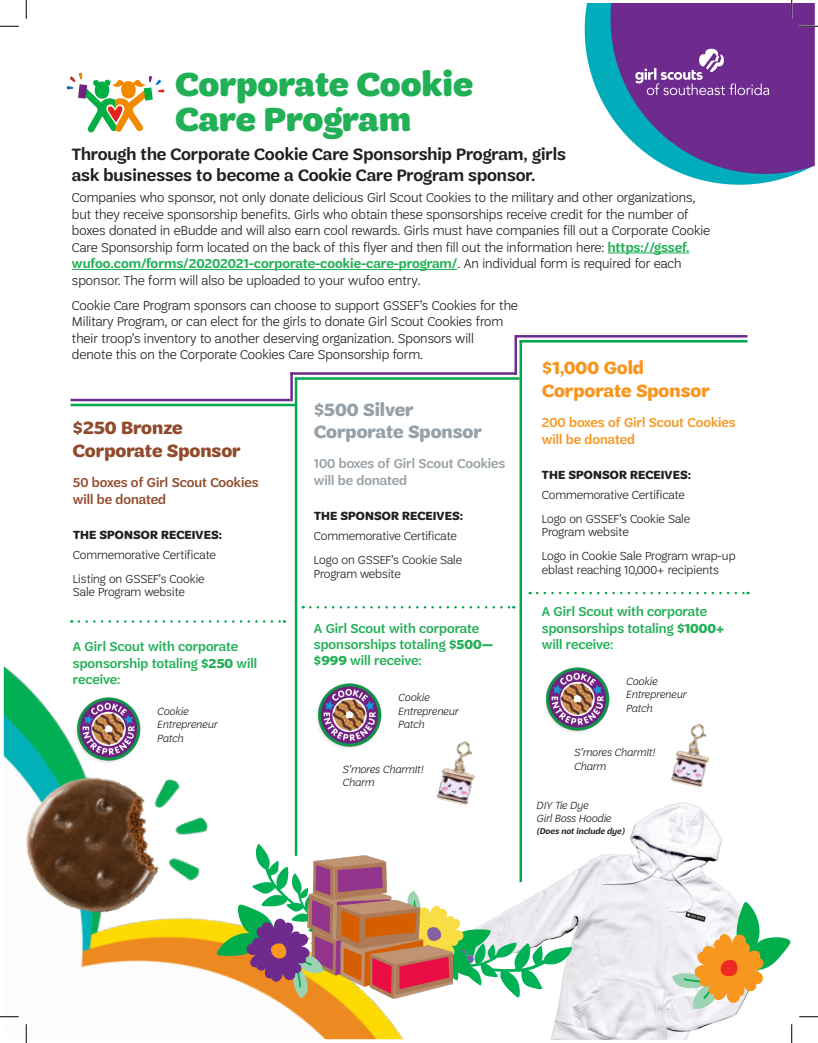
<style>
.page{position:relative;width:818px;height:1043px;background:#fff}
.page>*{position:absolute;margin:0;border:0;box-sizing:border-box;transform-origin:0 0}
.t1{font:900 35px/35px "Trefoil Sans";color:#21b056}
.t2{font:700 18.75px/22.5px "Trefoil Sans";letter-spacing:-.005em;color:#914a2c}
.t3{font:700 18.75px/22.5px "Trefoil Sans";color:#96a0a6}
.t4{font:700 18.75px/22.5px "Trefoil Sans";color:#f79620}
.t5{font:600 17.5px/21px "Trefoil Sans";color:#231f20}
.t6{font:300 13.75px/16.5px "Trefoil Sans";color:#231f20}
.t7{font:500 13.75px/16.2px "Trefoil Sans";color:#21b056}
.t8{font:500 13.75px/16.5px "Trefoil Sans";color:#96a0a6}
.t9{font:500 13.75px/16.5px "Trefoil Sans";color:#f79620}
.t10{font:500 13.75px/16.5px "Trefoil Sans";color:#914a2c}
.t11{font:300 12.5px/13.8px "Trefoil Sans";color:#231f20}
.t12{font:700 12.5px "Trefoil Sans";letter-spacing:.01em;color:#231f20}
.t13{font:italic 300 11.25px/13.5px "Trefoil Sans";color:#231f20}
.t14{font:italic 600 8.75px "Trefoil Sans";color:#231f20}
.s1{font-weight:600;color:#21b056}
.s2{font-weight:700}
</style>
<div class="page">
<img style="left:4px;top:636px;width:400px;height:403px">
<img style="left:584px;top:4px;width:230px;height:181px">
<svg style="left:635px;top:49px;width:134px;height:46px;background:#834a9f"></svg>
<hr style="left:519px;top:340px;width:3px;height:542px;background:#00a94e">
<hr style="left:514px;top:335px;width:3px;height:40px;background:#6d2b8d">
<hr style="left:290px;top:372px;width:3px;height:29px;background:#6d2b8d">
<hr style="left:295px;top:378px;width:2px;height:477px;background:#00a94e">
<hr style="left:295px;top:377px;width:224px;height:3px;background:#00a94e">
<hr style="left:519px;top:340px;width:228px;height:2px;background:#00a94e">
<hr style="left:515px;top:335px;width:232px;height:2px;background:#6d2b8d">
<hr style="left:290px;top:372px;width:227px;height:3px;background:#6d2b8d">
<hr style="left:71px;top:404px;width:225px;height:2px;background:#00a94e">
<hr style="left:71px;top:399px;width:219px;height:2px;background:#6d2b8d">
<img style="left:517px;top:790px;width:221px;height:249px">
<hr style="left:607px;top:252px;width:82px;height:1px;background:#21b056">
<hr style="left:72px;top:269px;width:385px;height:1px;background:#21b056">
<img style="left:73px;top:693px;width:70px;height:70px">
<img style="left:314px;top:679px;width:69px;height:70px">
<img style="left:545px;top:667px;width:65px;height:66px">
<img style="left:436px;top:741px;width:39px;height:65px">
<img style="left:664px;top:723px;width:59px;height:71px">
<svg style="left:67px;top:73px;width:97px;height:59px"></svg>
<svg style="left:672px;top:901px;width:119px;height:110px"></svg>
<svg style="left:452px;top:890px;width:120px;height:107px"></svg>
<img style="left:369px;top:855px;width:83px;height:143px">
<svg style="left:217px;top:843px;width:152px;height:155px"></svg>
<svg style="left:79px;top:620px;width:206px;height:2px"></svg>
<svg style="left:310px;top:606px;width:204px;height:2px"></svg>
<svg style="left:537px;top:592px;width:211px;height:2px"></svg>
<svg style="left:0;top:25px;width:19px;height:2px"></svg>
<svg style="left:799px;top:25px;width:19px;height:2px"></svg>
<svg style="left:0;top:1015px;width:19px;height:2px"></svg>
<svg style="left:799px;top:1016px;width:19px;height:1px"></svg>
<svg style="left:25px;top:0;width:2px;height:19px"></svg>
<svg style="left:25px;top:1024px;width:2px;height:18px"></svg>
<svg style="left:790px;top:0;width:2px;height:19px"></svg>
<svg style="left:791px;top:1024px;width:1px;height:18px"></svg>
<p class="t1" style="left:175px;top:67px;width:299px">Corporate Cookie<br>Care Program</p>
<p class="t5" style="left:72px;top:143px;width:496px">Through the Corporate Cookie Care Sponsorship Program, girls ask businesses to become a Cookie Care Program sponsor.</p>
<p class="t6" style="left:72px;top:189px;width:639px">Companies who sponsor, not only donate delicious Girl Scout Cookies to the military and other organizations, but they receive sponsorship benefits. Girls who obtain these sponsorships receive credit for the number of boxes donated in eBudde and will also earn cool rewards. Girls must have companies fill out a Corporate Cookie Care Sponsorship form located on the back of this flyer and then fill out the information here: <span class="s1">https://gssef. wufoo.com/forms/20202021-corporate-cookie-care-program/</span>. An individual form is required for each</p>
<p class="t6" style="left:72px;top:267px;width:447px;line-height:25px">sponsor. The form will also be uploaded to your wufoo entry.<br>Cookie Care Program sponsors can choose to support GSSEF’s Cookies for the</p>
<p class="t6" style="left:72px;top:313px;width:432px">Military Program, or can elect for the girls to donate Girl Scout Cookies from their troop’s inventory to another deserving organization. Sponsors will denote this on the Corporate Cookies Care Sponsorship form.</p>
<p class="t4" style="left:542px;top:357px;width:169px">$1,000 Gold<br>Corporate Sponsor</p>
<p class="t3" style="left:314px;top:398px;width:169px">$500 Silver<br>Corporate Sponsor</p>
<p class="t9" style="left:542px;top:414px;width:195px">200 boxes of Girl Scout Cookies will be donated</p>
<p class="t2" style="left:73px;top:417px;width:169px">$250 Bronze<br>Corporate Sponsor</p>
<p class="t8" style="left:314px;top:455px;width:193px">100 boxes of Girl Scout Cookies will be donated</p>
<p class="t12" style="left:542px;top:467px;width:150px">THE SPONSOR RECEIVES:</p>
<p class="t10" style="left:73px;top:474px;width:187px">50 boxes of Girl Scout Cookies will be donated</p>
<p class="t11" style="left:542px;top:488px;width:144px">Commemorative Certificate</p>
<p class="t12" style="left:73px;top:527px;width:150px">THE SPONSOR RECEIVES:</p>
<p class="t11" style="left:73px;top:548px;width:144px">Commemorative Certificate</p>
<p class="t11" style="left:73px;top:571px;width:133px">Listing on GSSEF’s Cookie<br>Sale Program website</p>
<p class="t7" style="left:73px;top:638px;width:186px">A Girl Scout with corporate sponsorship totaling <span class="s2">$250</span> will receive:</p>
<p class="t13" style="left:157px;top:704px;width:62px">Cookie<br>Entrepreneur<br>Patch</p>
<p class="t12" style="left:314px;top:508px;width:150px">THE SPONSOR RECEIVES:</p>
<p class="t11" style="left:314px;top:529px;width:144px">Commemorative Certificate</p>
<p class="t11" style="left:314px;top:553px;width:150px">Logo on GSSEF’s Cookie Sale<br>Program website</p>
<p class="t7" style="left:314px;top:620px;width:181px">A Girl Scout with corporate sponsorships totaling <span class="s2">$500— $999</span> will receive:</p>
<p class="t13" style="left:398px;top:690px;width:62px">Cookie<br>Entrepreneur<br>Patch</p>
<p class="t13" style="left:342px;top:762px;width:83px">S’mores CharmIt!<br>Charm</p>
<p class="t11" style="left:542px;top:511px;width:150px">Logo on GSSEF’s Cookie Sale<br>Program website</p>
<p class="t11" style="left:542px;top:549px;width:195px">Logo in Cookie Sale Program wrap-up eblast reaching 10,000+ recipients</p>
<p class="t7" style="left:542px;top:603px;width:184px">A Girl Scout with corporate sponsorships totaling <span class="s2">$1000+ </span>will receive:</p>
<p class="t13" style="left:625px;top:674px;width:62px">Cookie<br>Entrepreneur<br>Patch</p>
<p class="t13" style="left:574px;top:746px;width:83px">S’mores CharmIt!<br>Charm</p>
<p class="t13" style="left:536px;top:798px;width:54px">DIY Tie Dye</p>
<p class="t13" style="left:536px;top:811px;width:76px">Girl Boss Hoodie</p>
<p class="t14" style="left:536px;top:826px;width:90px">(Does not include dye)</p>
</div>
